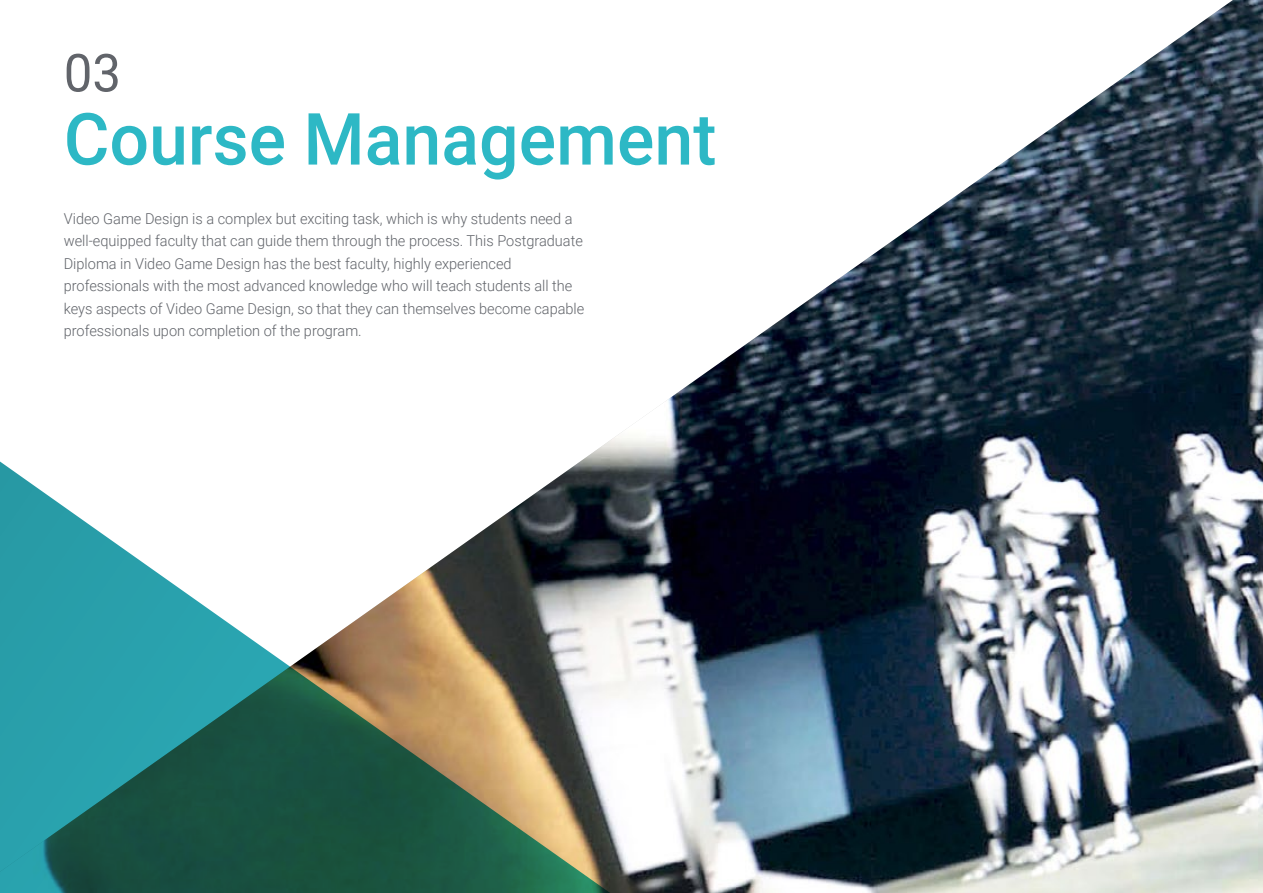
<style>
.page{position:relative;width:1263px;height:893px;background:#fff}
.page>*{position:absolute;margin:0;border:0;box-sizing:border-box;transform-origin:0 0}
.t1{font:500 72px "Roboto";color:#2db8c5}
.t2{font:52.5px "Roboto";color:#61646a}
.t3{font:300 15px/22.5px "Roboto";color:#61646a}
</style>
<div class="page">
<img style="left:602px;top:0;width:661px;height:893px">
<svg style="left:0;top:446px;width:640px;height:447px"></svg>
<h2 class="t2" style="left:64px;top:36px;width:59px">03</h2>
<h1 class="t1" style="left:64px;top:89px;width:654px">Course Management</h1>
<p class="t3" style="left:64px;top:207px;width:522px">Video Game Design is a complex but exciting task, which is why students need a well-equipped faculty that can guide them through the process. This Postgraduate Diploma in Video Game Design has the best faculty, highly experienced professionals with the most advanced knowledge who will teach students all the keys aspects of Video Game Design, so that they can themselves become capable professionals upon completion of the program.</p>
</div>
